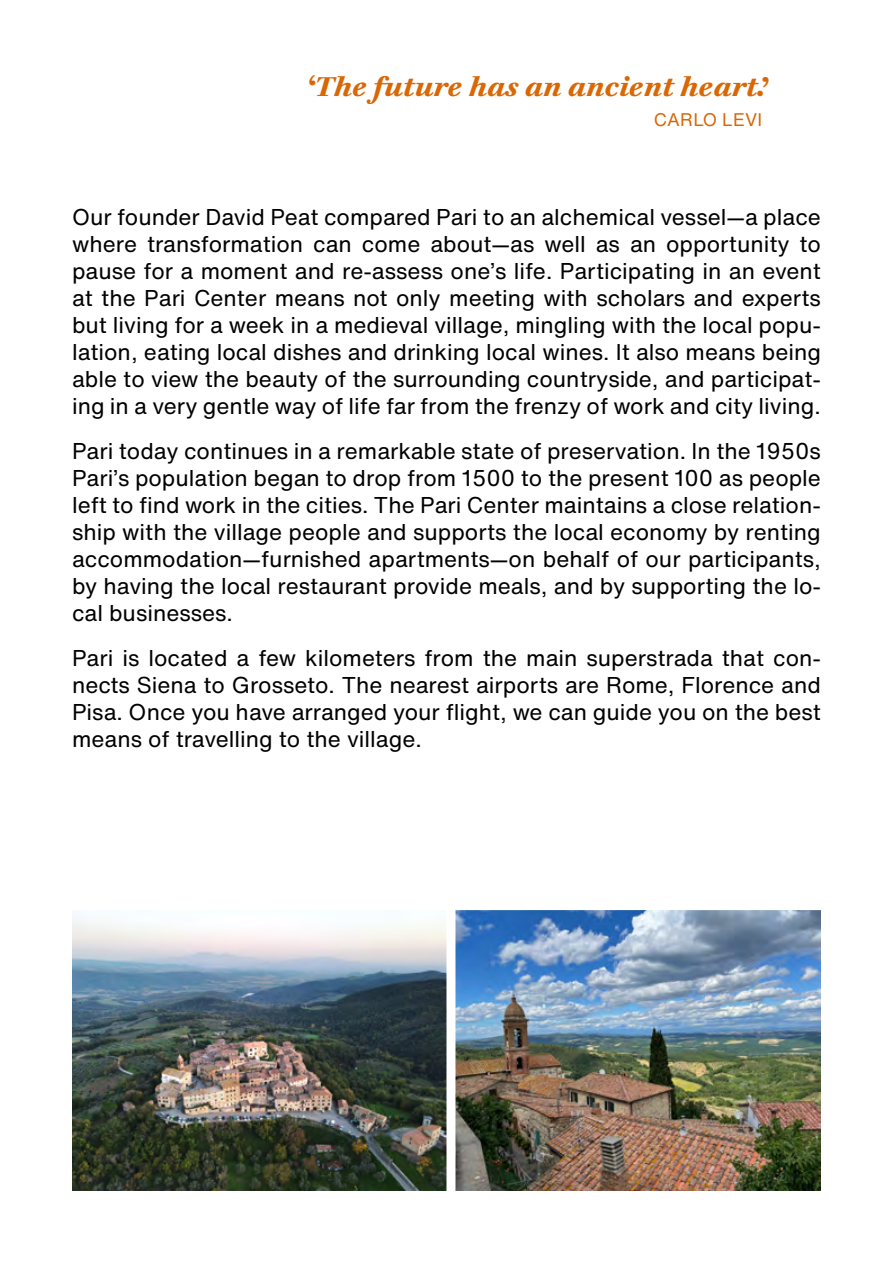
<style>
.page{position:relative;width:893px;height:1263px;background:#fff}
.page>*{position:absolute;margin:0;border:0;box-sizing:border-box;transform-origin:0 0}
.t1{font:italic 700 27px "Walbaum 12 pt";color:#d96704}
.t2{font:22.5px/27px "Helvetica Now Text";color:#000;text-align:justify}
.t3{font:18px "Helvetica Now Text";letter-spacing:.01em;color:#d96704}
</style>
<div class="page">
<img style="left:460px;top:910px;width:361px;height:281px">
<img style="left:72px;top:910px;width:388px;height:281px">
<p class="t1" style="left:306px;top:61px;width:463px">‘The future has an ancient heart.’</p>
<p class="t3" style="left:654px;top:106px;width:110px">CARLO LEVI</p>
<p class="t2" style="left:72px;top:203px;width:751px">Our founder David Peat compared Pari to an alchemical vessel—a place where transformation can come about—as well as an opportunity to pause for a moment and re-assess one’s life. Participating in an event at the Pari Center means not only meeting with scholars and experts but living for a week in a medieval village, mingling with the local popu&shy;lation, eating local dishes and drinking local wines. It also means being able to view the beauty of the surrounding countryside, and participat&shy;ing in a very gentle way of life far from the frenzy of work and city living.</p>
<p class="t2" style="left:72px;top:437px;width:750px">Pari today continues in a remarkable state of preservation. In the 1950s Pari’s population began to drop from 1500 to the present 100 as people left to find work in the cities. The Pari Center maintains a close relation&shy;ship with the village people and supports the local economy by renting accommodation—furnished apartments—on behalf of our participants, by having the local restaurant provide meals, and by supporting the lo&shy;cal businesses.</p>
<p class="t2" style="left:72px;top:644px;width:750px">Pari is located a few kilometers from the main superstrada that con&shy;nects Siena to Grosseto. The nearest airports are Rome, Florence and Pisa. Once you have arranged your flight, we can guide you on the best means of travelling to the village.</p>
</div>
